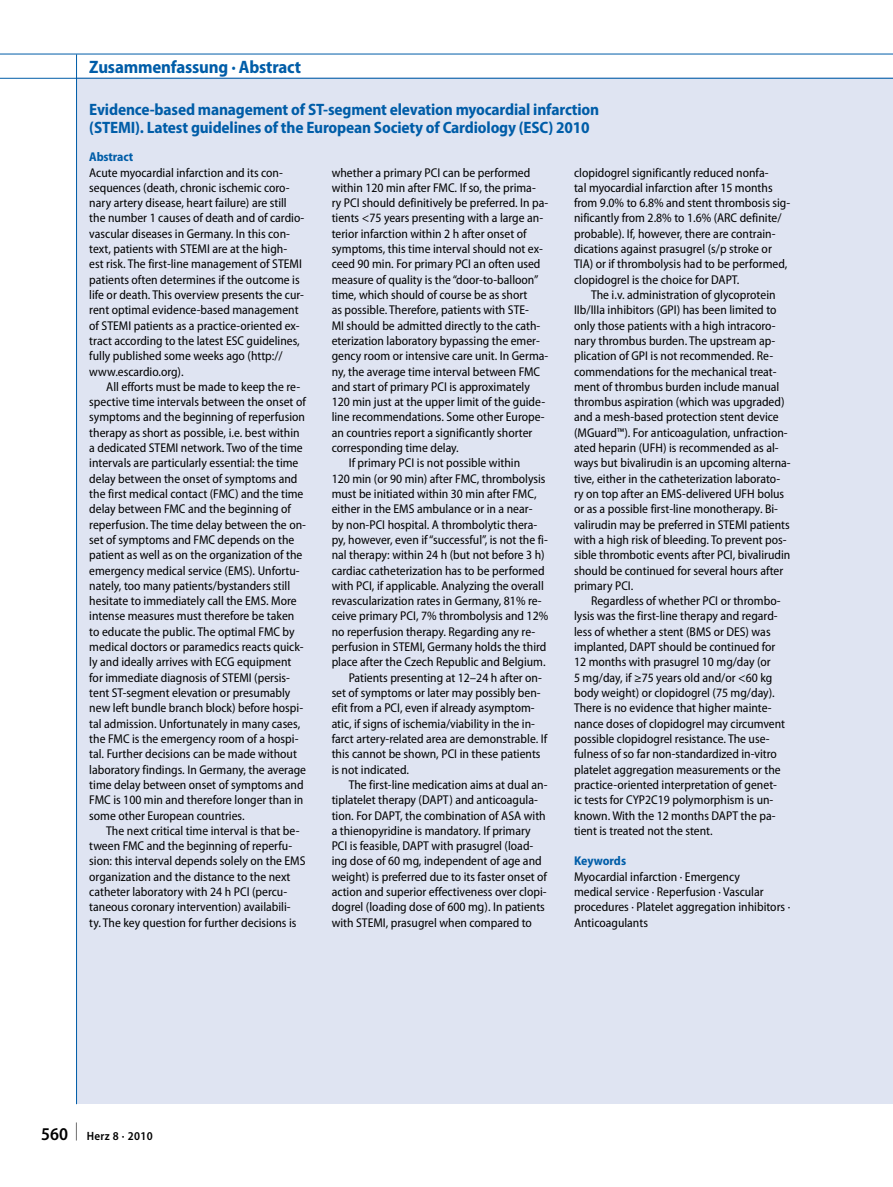
<style>
.page{position:relative;width:893px;height:1187px;background:#fff}
.page>*{position:absolute;margin:0;border:0;box-sizing:border-box;transform-origin:0 0}
.t1{font:700 semi-condensed 18px "Myriad Pro";letter-spacing:-.01em;color:#005da8}
.t2{font:700 semi-condensed 16.5px/18px "Myriad Pro";letter-spacing:-.01em;color:#005da8}
.t3{font:semi-condensed 12.75px/15.3px "Myriad Pro";color:#000}
.t4{font:700 semi-condensed 12.75px "Myriad Pro";letter-spacing:-.01em;color:#005da8}
.t5{font:600 semi-condensed 12px "Myriad Pro";letter-spacing:.03em;color:#000}
.s1{font-size:18px}
</style>
<div class="page">
<div style="left:77px;top:78px;width:816px;height:1025px;background:#dfe4f2"></div>
<hr style="left:76px;top:54px;width:1px;height:1049px;background:#005da8">
<hr style="left:0;top:54px;width:893px;height:1px;background:#005da8">
<hr style="left:0;top:78px;width:893px;height:1px;background:#005da8">
<h1 class="t1" style="left:89px;top:57px;width:213px">Zusammenfassung · Abstract</h1>
<p class="t2" style="left:89px;top:101px;width:511px">Evidence-based management of ST-segment elevation myocardial infarction (STEMI). Latest guidelines of the European Society of Cardiology (ESC) 2010</p>
<p class="t4" style="left:89px;top:150px;width:45px">Abstract</p>
<p class="t3" style="left:89px;top:165px;width:217px">Acute myocardial infarction and its con&shy;sequences (death, chronic ischemic coro&shy;nary artery disease, heart failure) are still the number 1 causes of death and of cardio&shy;vascular diseases in Germany. In this con&shy;text, patients with STEMI are at the high&shy;est risk. The first-line management of STEMI patients often determines if the outcome is life or death. This overview presents the cur&shy;rent optimal evidence-based management of STEMI patients as a practice-oriented ex&shy;tract according to the latest ESC guidelines, fully published some weeks ago (http:// www.escardio.org).</p>
<p class="t3" style="left:89px;top:379px;width:218px;text-indent:17px">All efforts must be made to keep the re&shy;spective time intervals between the onset of symptoms and the beginning of reperfusion therapy as short as possible, i.e. best within a dedicated STEMI network. Two of the time intervals are particularly essential: the time delay between the onset of symptoms and the first medical contact (FMC) and the time delay between FMC and the beginning of reperfusion. The time delay between the on&shy;set of symptoms and FMC depends on the patient as well as on the organization of the emergency medical service (EMS). Unfortu&shy;nately, too many patients/bystanders still hesitate to immediately call the EMS. More intense measures must therefore be taken to educate the public. The optimal FMC by medical doctors or paramedics reacts quick&shy;ly and ideally arrives with ECG equipment for immediate diagnosis of STEMI (persis&shy;tent ST-segment elevation or presumably new left bundle branch block) before hospi&shy;tal admission. Unfortunately in many cases, the FMC is the emergency room of a hospi&shy;tal. Further decisions can be made without laboratory findings. In Germany, the average time delay between onset of symptoms and FMC is 100 min and therefore longer than in some other European countries.</p>
<p class="t3" style="left:89px;top:823px;width:218px;text-indent:17px">The next critical time interval is that be&shy;tween FMC and the beginning of reperfu&shy;sion: this interval depends solely on the EMS organization and the distance to the next catheter laboratory with 24 h PCI (percu&shy;taneous coronary intervention) availabili-<br>ty. The key question for further decisions is</p>
<p class="t3" style="left:332px;top:165px;width:200px">whether a primary PCI can be performed</p>
<p class="t3" style="left:332px;top:180px;width:206px">within 120 min after FMC. If so, the prima-</p>
<p class="t3" style="left:332px;top:195px;width:218px">ry PCI should definitively be preferred. In pa-</p>
<p class="t3" style="left:332px;top:211px;width:213px">tients &lt;75 years presenting with a large an-</p>
<p class="t3" style="left:332px;top:226px;width:196px">terior infarction within 2 h after onset of</p>
<p class="t3" style="left:332px;top:241px;width:213px">symptoms, this time interval should not ex-</p>
<p class="t3" style="left:332px;top:257px;width:210px">ceed 90 min. For primary PCI an often used</p>
<p class="t3" style="left:332px;top:272px;width:208px">measure of quality is the “door-to-balloon”</p>
<p class="t3" style="left:332px;top:287px;width:197px">time, which should of course be as short</p>
<p class="t3" style="left:332px;top:302px;width:199px">as possible. Therefore, patients with STE-</p>
<p class="t3" style="left:332px;top:318px;width:210px">MI should be admitted directly to the cath-</p>
<p class="t3" style="left:332px;top:333px;width:210px">eterization laboratory bypassing the emer-</p>
<p class="t3" style="left:332px;top:348px;width:218px">gency room or intensive care unit. In Germa-</p>
<p class="t3" style="left:332px;top:364px;width:210px">ny, the average time interval between FMC</p>
<p class="t3" style="left:332px;top:379px;width:200px">and start of primary PCI is approximately</p>
<p class="t3" style="left:332px;top:394px;width:215px">120 min just at the upper limit of the guide-</p>
<p class="t3" style="left:332px;top:410px;width:214px">line recommendations. Some other Europe-</p>
<p class="t3" style="left:332px;top:425px;width:202px">an countries report a significantly shorter</p>
<p class="t3" style="left:332px;top:440px;width:129px">corresponding time delay.</p>
<p class="t3" style="left:349px;top:455px;width:173px">If primary PCI is not possible within</p>
<p class="t3" style="left:332px;top:471px;width:215px">120 min (or 90 min) after FMC, thrombolysis</p>
<p class="t3" style="left:332px;top:486px;width:206px">must be initiated within 30 min after FMC,</p>
<p class="t3" style="left:332px;top:501px;width:202px">either in the EMS ambulance or in a near-</p>
<p class="t3" style="left:332px;top:517px;width:207px">by non-PCI hospital. A thrombolytic thera-</p>
<p class="t3" style="left:332px;top:532px;width:218px">py, however, even if“successful”, is not the fi-</p>
<p class="t3" style="left:332px;top:547px;width:215px">nal therapy: within 24 h (but not before 3 h)</p>
<p class="t3" style="left:332px;top:563px;width:214px">cardiac catheterization has to be performed</p>
<p class="t3" style="left:332px;top:578px;width:214px">with PCI, if applicable. Analyzing the overall</p>
<p class="t3" style="left:332px;top:593px;width:212px">revascularization rates in Germany, 81% re-</p>
<p class="t3" style="left:332px;top:608px;width:218px">ceive primary PCI, 7% thrombolysis and 12%</p>
<p class="t3" style="left:332px;top:624px;width:205px">no reperfusion therapy. Regarding any re-</p>
<p class="t3" style="left:332px;top:639px;width:216px">perfusion in STEMI, Germany holds the third</p>
<p class="t3" style="left:332px;top:654px;width:216px">place after the Czech Republic and Belgium.</p>
<p class="t3" style="left:349px;top:670px;width:195px">Patients presenting at 12–24 h after on-</p>
<p class="t3" style="left:332px;top:685px;width:210px">set of symptoms or later may possibly ben-</p>
<p class="t3" style="left:332px;top:700px;width:205px">efit from a PCI, even if already asymptom-</p>
<p class="t3" style="left:332px;top:716px;width:205px">atic, if signs of ischemia/viability in the in-</p>
<p class="t3" style="left:332px;top:731px;width:217px">farct artery-related area are demonstrable. If</p>
<p class="t3" style="left:332px;top:746px;width:210px">this cannot be shown, PCI in these patients</p>
<p class="t3" style="left:332px;top:761px;width:79px">is not indicated.</p>
<p class="t3" style="left:349px;top:777px;width:200px">The first-line medication aims at dual an-</p>
<p class="t3" style="left:332px;top:792px;width:208px">tiplatelet therapy (DAPT) and anticoagula-</p>
<p class="t3" style="left:332px;top:807px;width:216px">tion. For DAPT, the combination of ASA with</p>
<p class="t3" style="left:332px;top:823px;width:201px">a thienopyridine is mandatory. If primary</p>
<p class="t3" style="left:332px;top:838px;width:203px">PCI is feasible, DAPT with prasugrel (load-</p>
<p class="t3" style="left:332px;top:853px;width:212px">ing dose of 60 mg, independent of age and</p>
<p class="t3" style="left:332px;top:869px;width:217px">weight) is preferred due to its faster onset of</p>
<p class="t3" style="left:332px;top:884px;width:216px">action and superior effectiveness over clopi-</p>
<p class="t3" style="left:332px;top:899px;width:215px">dogrel (loading dose of 600 mg). In patients</p>
<p class="t3" style="left:332px;top:914px;width:202px">with STEMI, prasugrel when compared to</p>
<p class="t3" style="left:574px;top:165px;width:218px">clopidogrel significantly reduced nonfa-<br>tal myocardial infarction after 15 months from 9.0% to 6.8% and stent thrombosis sig&shy;nificantly from 2.8% to 1.6% (ARC definite/ probable). If, however, there are contrain&shy;dications against prasugrel (s/p stroke or TIA) or if thrombolysis had to be performed, clopidogrel is the choice for DAPT.</p>
<p class="t3" style="left:574px;top:287px;width:218px;text-indent:17px">The i.v. administration of glycoprotein IIb/IIIa inhibitors (GPI) has been limited to only those patients with a high intracoro&shy;nary thrombus burden. The upstream ap&shy;plication of GPI is not recommended. Re&shy;commendations for the mechanical treat&shy;ment of thrombus burden include manual thrombus aspiration (which was upgraded) and a mesh-based protection stent device (MGuard™). For anticoagulation, unfraction&shy;ated heparin (UFH) is recommended as al&shy;ways but bivalirudin is an upcoming alterna&shy;tive, either in the catheterization laborato&shy;ry on top after an EMS-delivered UFH bolus or as a possible first-line monotherapy. Bi&shy;valirudin may be preferred in STEMI patients with a high risk of bleeding. To prevent pos&shy;sible thrombotic events after PCI, bivalirudin should be continued for several hours after primary PCI.</p>
<p class="t3" style="left:574px;top:593px;width:213px;text-indent:17px">Regardless of whether PCI or thrombo&shy;lysis was the first-line therapy and regard&shy;less of whether a stent (BMS or DES) was implanted, DAPT should be continued for 12 months with prasugrel 10 mg/day (or<br>5 mg/day, if ≥75 years old and/or &lt;60 kg body weight) or clopidogrel (75 mg/day).<br>There is no evidence that higher mainte&shy;nance doses of clopidogrel may circumvent possible clopidogrel resistance. The use&shy;fulness of so far non-standardized in-vitro platelet aggregation measurements or the practice-oriented interpretation of genet&shy;ic tests for CYP2C19 polymorphism is un&shy;known. With the 12 months DAPT the pa&shy;tient is treated not the stent.</p>
<p class="t4" style="left:574px;top:854px;width:54px">Keywords</p>
<p class="t3" style="left:574px;top:869px;width:218px">Myocardial infarction · Emergency<br>medical service · Reperfusion · Vascular procedures · Platelet aggregation inhibitors · Anti-coagulants</p>
<p class="t5" style="left:41px;top:1129px;width:113px"><span class="s1">560 </span><sup>|</sup> Herz 8 · 2010</p>
</div>
